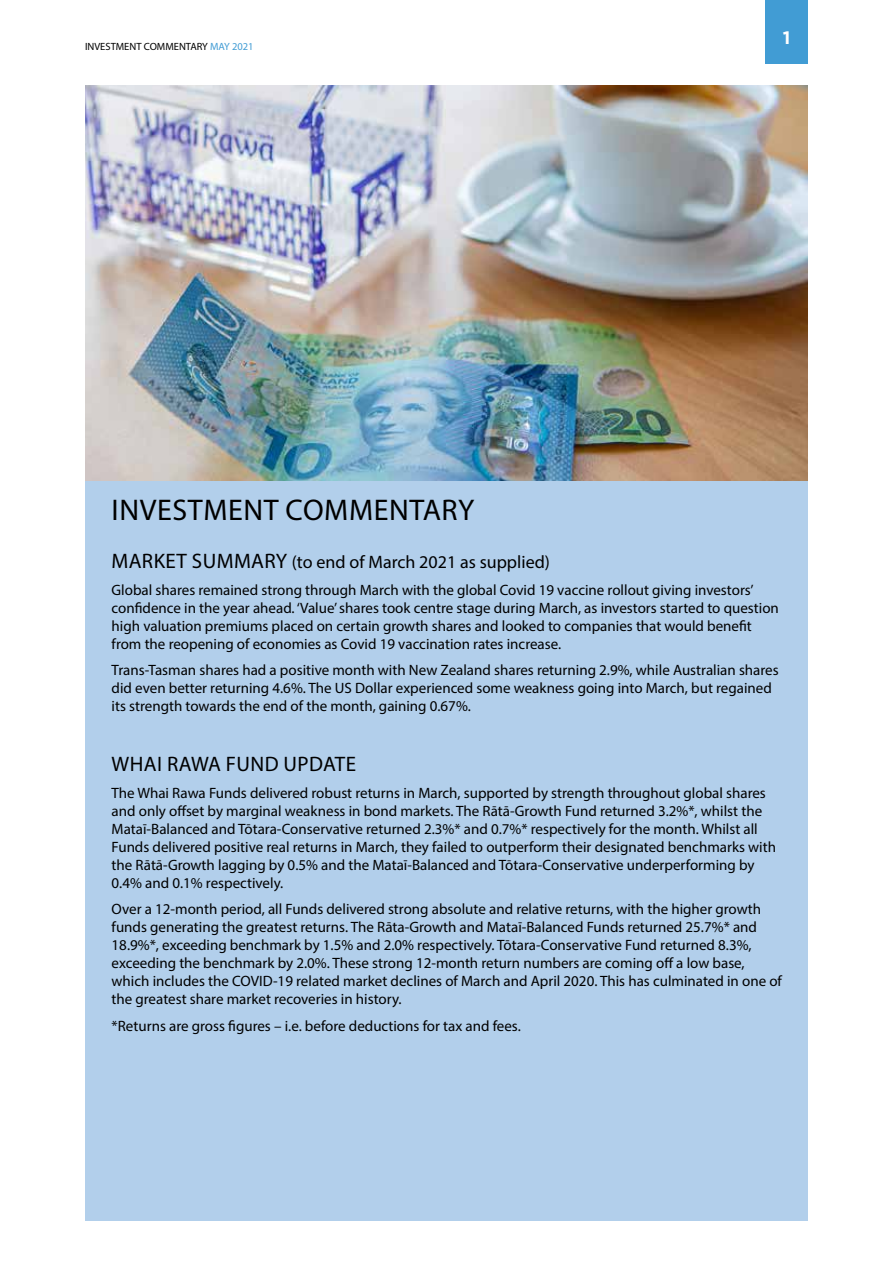
<style>
.page{position:relative;width:893px;height:1263px;background:#fff}
.page>*{position:absolute;margin:0;border:0;box-sizing:border-box;transform-origin:0 0}
.t1{font:30px "Myriad Pro";letter-spacing:.02em;color:#000}
.t2{font:21px "Myriad Pro";letter-spacing:.02em;color:#000}
.t3{font:18px "Myriad Pro";color:#000}
.t4{font:700 18px "Gotham";color:#fff}
.t5{font:15px/18px "Myriad Pro";color:#000}
.t6{font:10.5px "Myriad Pro";color:#000}
.s1{color:#419cd4}
.s2{font-size:21px}
</style>
<div class="page">
<div style="left:85px;top:480px;width:723px;height:740px;background:#b2cfeb"></div>
<div style="left:765px;top:0;width:43px;height:64px;background:#419cd4"></div>
<img style="left:85px;top:85px;width:723px;height:395px">
<p class="t6" style="left:85px;top:40px;width:170px">INVESTMENT COMMENTARY <span class="s1">MAY 2021</span></p>
<p class="t4" style="left:783px;top:26px;width:9px">1</p>
<h1 class="t1" style="left:112px;top:491px;width:364px">INVESTMENT COMMENTARY</h1>
<p class="t3" style="left:112px;top:551px;width:440px"><span class="s2">MARKET SUMMARY</span> (to end of March 2021 as supplied)</p>
<p class="t5" style="left:112px;top:580px;width:669px">Global shares remained strong through March with the global Covid 19 vaccine rollout giving investors’ confidence in the year ahead. ‘Value’ shares took centre stage during March, as investors started to question high valuation premiums placed on certain growth shares and looked to companies that would benefit from the reopening of economies as Covid 19 vaccination rates increase.</p>
<p class="t5" style="left:112px;top:661px;width:669px">Trans-Tasman shares had a positive month with New Zealand shares returning 2.9%, while Australian shares did even better returning 4.6%. The US Dollar experienced some weakness going into March, but regained its strength towards the end of the month, gaining 0.67%.</p>
<h2 class="t2" style="left:112px;top:751px;width:246px">WHAI RAWA FUND UPDATE</h2>
<p class="t5" style="left:112px;top:783px;width:666px">The Whai Rawa Funds delivered robust returns in March, supported by strength throughout global shares and only offset by marginal weakness in bond markets. The Rātā-Growth Fund returned 3.2%*, whilst the Mataī-Balanced and Tōtara-Conservative returned 2.3%* and 0.7%* respectively for the month. Whilst all Funds delivered positive real returns in March, they failed to outperform their designated benchmarks with the Rātā-Growth lagging by 0.5% and the Mataī-Balanced and Tōtara-Conservative underperforming by 0.4% and 0.1% respectively.</p>
<p class="t5" style="left:112px;top:900px;width:672px">Over a 12-month period, all Funds delivered strong absolute and relative returns, with the higher growth funds generating the greatest returns. The Rāta-Growth and Mataī-Balanced Funds returned 25.7%* and 18.9%*, exceeding benchmark by 1.5% and 2.0% respectively. Tōtara-Conservative Fund returned 8.3%, exceeding the benchmark by 2.0%. These strong 12-month return numbers are coming off a low base, which includes the COVID-19 related market declines of March and April 2020. This has culminated in one of the greatest share market recoveries in history.</p>
<p class="t5" style="left:112px;top:1016px;width:411px">*Returns are gross figures – i.e. before deductions for tax and fees.</p>
</div>
